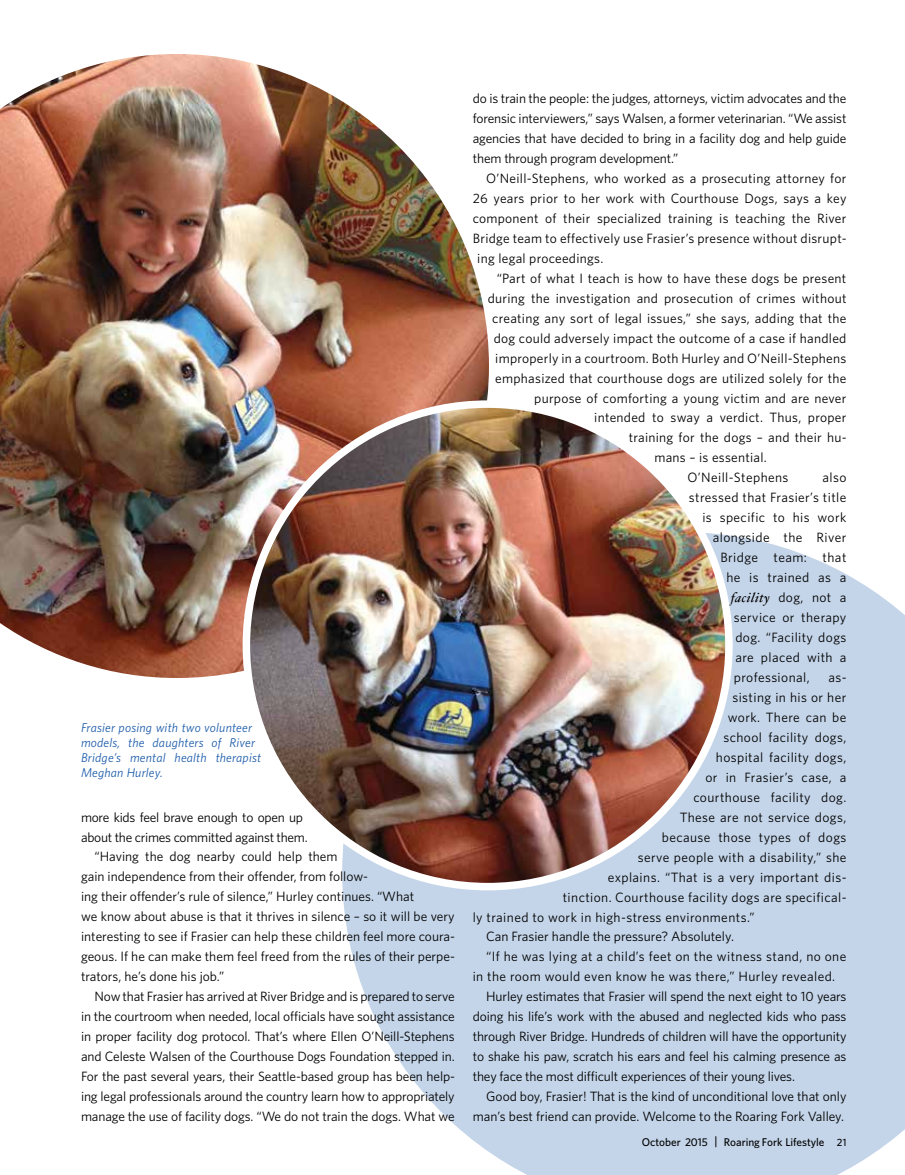
<style>
.page{position:relative;width:905px;height:1175px;background:#fff}
.page>*{position:absolute;margin:0;border:0;box-sizing:border-box;transform-origin:0 0}
.t1{font:13.5px/20px "Whitney";color:#000;text-align:justify}
.t2{font:13.5px "Whitney";letter-spacing:.02em;color:#000}
.t3{font:13.5px/20px "Whitney";letter-spacing:.03em;color:#000;text-align:right}
.t4{font:13.5px "Whitney";letter-spacing:-.02em;color:#000}
.t5{font:italic 13.5px "Hoefler Txt";letter-spacing:.03em;color:#000}
.t6{font:italic 12.75px/15px "Whitney";letter-spacing:.015em;color:#1e5dab}
.t7{font:500 11.25px "Whitney";letter-spacing:-.005em;color:#000}
.s1{font-family:"Whitney";font-style:normal}
.s2{font-size:12.15px}
.s3{font-size:10.5px}
</style>
<div class="page">
<svg style="left:342px;top:533px;width:562px;height:641px;background:#cad9eb"></svg>
<img style="left:0;top:54px;width:489px;height:624px">
<img style="left:246px;top:404px;width:483px;height:482px;border-radius:241px">
<p class="t6" style="left:81px;top:720px;width:182px">Frasier posing with two volunteer models, the daughters of River<br>Bridge’s mental health therapist<br>Meghan Hurley.</p>
<p class="t4" style="left:81px;top:808px;width:223px">more kids feel brave enough to open up</p>
<p class="t4" style="left:81px;top:828px;width:228px">about the crimes committed against them.</p>
<p class="t1" style="left:94px;top:846px;width:244px">“Having the dog nearby could help them</p>
<p class="t1" style="left:81px;top:866px;width:288px">gain independence from their offender, from follow-</p>
<p class="t1" style="left:81px;top:886px;width:335px">ing their offender’s rule of silence,” Hurley continues. “What</p>
<p class="t1" style="left:81px;top:906px;width:375px">we know about abuse is that it thrives in silence – so it will be very</p>
<p class="t1" style="left:81px;top:926px;width:375px">interesting to see if Frasier can help these children feel more coura-</p>
<p class="t1" style="left:81px;top:946px;width:375px">geous. If he can make them feel freed from the rules of their perpe-</p>
<p class="t1" style="left:81px;top:966px;width:145px">trators, he’s done his job.”</p>
<p class="t1" style="left:94px;top:986px;width:361px">Now that Frasier has arrived at River Bridge and is prepared to serve</p>
<p class="t1" style="left:81px;top:1006px;width:375px">in the courtroom when needed, local officials have sought assistance</p>
<p class="t1" style="left:81px;top:1026px;width:375px">in proper facility dog protocol. That’s where Ellen O’Neill-Stephens</p>
<p class="t1" style="left:81px;top:1046px;width:375px">and Celeste Walsen of the Courthouse Dogs Foundation stepped in.</p>
<p class="t1" style="left:81px;top:1066px;width:375px">For the past several years, their Seattle-based group has been help-</p>
<p class="t1" style="left:81px;top:1086px;width:375px">ing legal professionals around the country learn how to appropriately</p>
<p class="t1" style="left:81px;top:1106px;width:375px">manage the use of facility dogs. “We do not train the dogs. What we</p>
<p class="t1" style="left:472px;top:88px;width:375px">do is train the people: the judges, attorneys, victim advocates and the forensic interviewers,” says Walsen, a former veterinarian. “We assist agencies that have decided to bring in a facility dog and help guide them through program development.”</p>
<p class="t2" style="left:486px;top:170px;width:361px">O’Neill-Stephens, who worked as a prosecuting attorney for</p>
<p class="t2" style="left:472px;top:190px;width:375px">26 years prior to her work with Courthouse Dogs, says a key</p>
<p class="t2" style="left:472px;top:210px;width:375px">component of their specialized training is teaching the River</p>
<p class="t2" style="left:472px;top:230px;width:375px">Bridge team to effectively use Frasier’s presence without disrupt-</p>
<p class="t2" style="left:477px;top:250px;width:128px">ing legal proceedings.</p>
<p class="t2" style="left:497px;top:270px;width:351px">“Part of what I teach is how to have these dogs be present</p>
<p class="t2" style="left:487px;top:290px;width:360px">during the investigation and prosecution of crimes without</p>
<p class="t2" style="left:492px;top:310px;width:356px">creating any sort of legal issues,” she says, adding that the</p>
<p class="t2" style="left:493px;top:330px;width:354px">dog could adversely impact the outcome of a case if handled</p>
<p class="t2" style="left:495px;top:349px;width:352px">improperly in a courtroom. Both Hurley and O’Neill-Stephens</p>
<p class="t2" style="left:495px;top:369px;width:353px">emphasized that courthouse dogs are utilized solely for the</p>
<p class="t2" style="left:534px;top:389px;width:313px">purpose of comforting a young victim and are never</p>
<p class="t2" style="left:594px;top:409px;width:253px">intended to sway a verdict. Thus, proper</p>
<p class="t2" style="left:628px;top:429px;width:219px">training for the dogs – and their hu-</p>
<p class="t2" style="left:654px;top:449px;width:114px">mans – is essential.</p>
<p class="t3" style="left:687px;top:467px;width:103px">O’Neill-Stephens</p>
<p class="t3" style="left:688px;top:467px;width:159px">also<br>stressed that Frasier’s title is specific to his work alongside the River<br>Bridge team: that<br>he is trained as a</p>
<p class="t5" style="left:730px;top:589px;width:117px">facility <span class="s1">dog, not a</span></p>
<p class="t1" style="left:733px;top:607px;width:114px">service or therapy dog. “Facility dogs are placed with a professional,</p>
<p class="t1" style="left:828px;top:667px;width:20px">as-</p>
<p class="t3" style="left:732px;top:687px;width:115px">sisting in his or her</p>
<p class="t3" style="left:727px;top:707px;width:120px">work. There can be</p>
<p class="t3" style="left:723px;top:727px;width:124px">school facility dogs,</p>
<p class="t3" style="left:715px;top:747px;width:132px">hospital facility dogs,</p>
<p class="t3" style="left:705px;top:767px;width:143px">or in Frasier’s case, a</p>
<p class="t3" style="left:693px;top:787px;width:155px">courthouse facility dog.</p>
<p class="t3" style="left:679px;top:807px;width:168px">These are not service dogs,</p>
<p class="t3" style="left:661px;top:826px;width:186px">because those types of dogs</p>
<p class="t3" style="left:637px;top:846px;width:210px">serve people with a disability,” she</p>
<p class="t3" style="left:607px;top:866px;width:240px">explains. “That is a very important dis-</p>
<p class="t3" style="left:562px;top:886px;width:285px">tinction. Courthouse facility dogs are specifical-</p>
<p class="t3" style="left:472px;top:906px;width:283px">ly trained to work in high-stress environments.”</p>
<p class="t1" style="left:486px;top:926px;width:249px">Can Frasier handle the pressure? Absolutely.</p>
<p class="t3" style="left:486px;top:946px;width:361px">“If he was lying at a child’s feet on the witness stand, no one</p>
<p class="t3" style="left:472px;top:966px;width:364px">in the room would even know he was there,” Hurley revealed.</p>
<p class="t1" style="left:486px;top:986px;width:362px">Hurley estimates that Frasier will spend the next eight to 10 years</p>
<p class="t1" style="left:472px;top:1006px;width:375px">doing his life’s work with the abused and neglected kids who pass</p>
<p class="t1" style="left:472px;top:1026px;width:375px">through River Bridge. Hundreds of children will have the opportunity</p>
<p class="t1" style="left:472px;top:1046px;width:375px">to shake his paw, scratch his ears and feel his calming presence as</p>
<p class="t1" style="left:472px;top:1066px;width:324px">they face the most difficult experiences of their young lives.</p>
<p class="t1" style="left:486px;top:1086px;width:362px">Good boy, Frasier! That is the kind of unconditional love that only</p>
<p class="t1" style="left:472px;top:1106px;width:373px">man’s best friend can provide. Welcome to the Roaring Fork Valley.</p>
<p class="t7" style="left:641px;top:1134px;width:206px">October 2015 <span class="s2">|</span> Roaring Fork Lifestyle <span class="s3">21</span></p>
</div>
